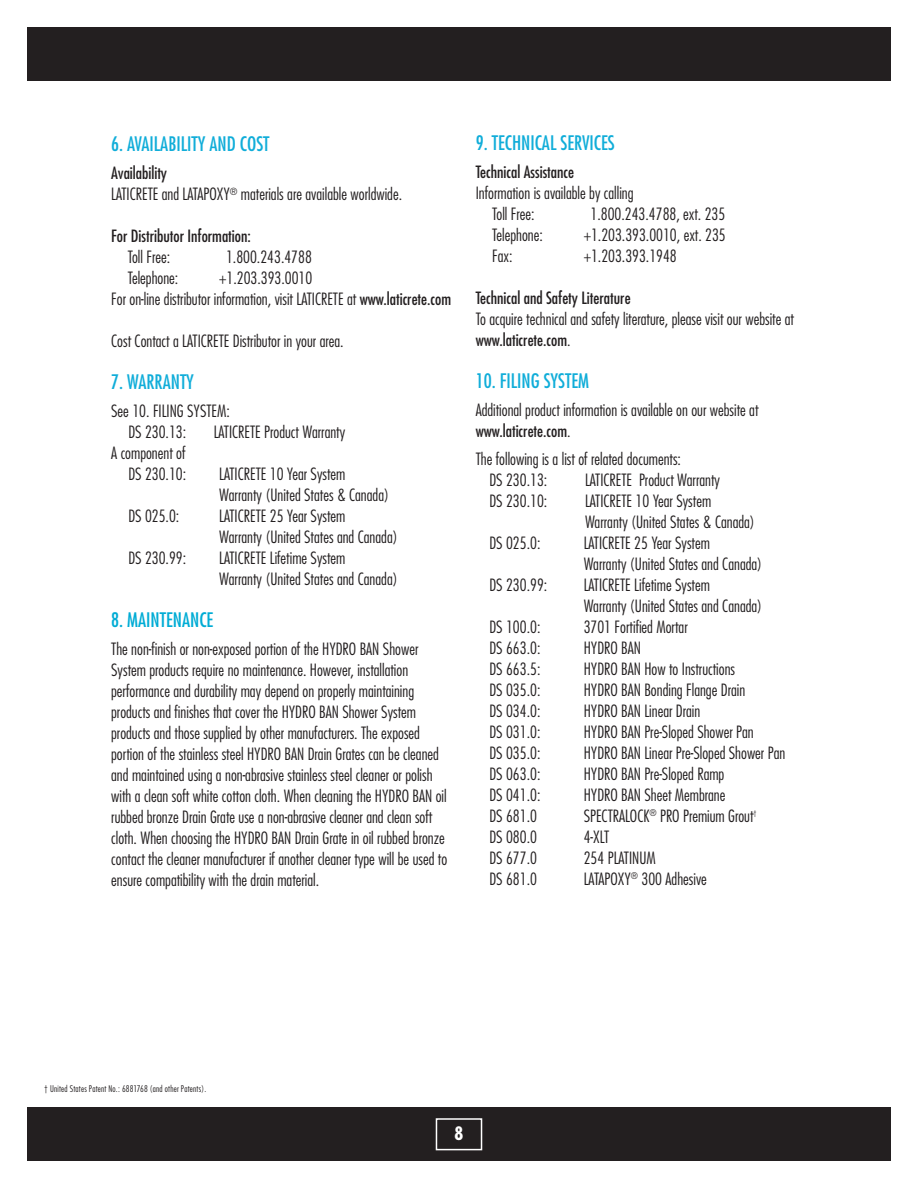
<style>
.page{position:relative;width:918px;height:1188px;background:#fff}
.page>*{position:absolute;margin:0;border:0;box-sizing:border-box;transform-origin:0 0}
.t1{font:condensed 19.5px "Futura";color:#10add9}
.t2{font:condensed 19.5px "Futura";color:#00acd5}
.t3{font:700 condensed 18px "Futura";color:#fff}
.t4{font:300 condensed 16.5px/21px "Futura";color:#231f20}
.t5{font:condensed 16.5px "Futura";color:#231f20}
.t6{font:300 condensed 9px "Futura";letter-spacing:.025em;color:#231f20}
.s1{font-weight:400}
</style>
<div class="page">
<div style="left:27px;top:27px;width:864px;height:54px;background:#231f20"></div>
<div style="left:27px;top:1107px;width:864px;height:54px;background:#231f20"></div>
<div style="left:436px;top:1118px;width:46px;height:32px;border:2px solid #fff"></div>
<p class="t1" style="left:111px;top:132px;width:160px">6. AVAILABILITY AND COST</p>
<p class="t4" style="left:111px;top:163px;width:292px"><span class="s1">Availability<br></span>LATICRETE and LATAPOXY<sup>®</sup> materials are available worldwide.</p>
<p class="t5" style="left:111px;top:226px;width:141px">For Distributor Information:</p>
<p class="t4" style="left:128px;top:247px;width:44px">Toll Free:</p>
<p class="t4" style="left:226px;top:247px;width:87px">1.800.243.4788</p>
<p class="t4" style="left:128px;top:268px;width:52px">Telephone:</p>
<p class="t4" style="left:111px;top:268px;width:341px;text-indent:108px">+1.203.393.0010<br>For on-line distributor information, visit LATICRETE at <span class="s1">www.laticrete.com</span></p>
<p class="t4" style="left:111px;top:331px;width:234px">Cost Contact a LATICRETE Distributor in your area.</p>
<p class="t1" style="left:111px;top:370px;width:84px">7. WARRANTY</p>
<p class="t4" style="left:128px;top:400px;width:103px;text-indent:-17px">See 10. FILING SYSTEM:<br>DS 230.13:</p>
<p class="t4" style="left:214px;top:421px;width:133px">LATICRETE Product Warranty</p>
<p class="t4" style="left:111px;top:442px;width:76px;text-align:right">A component of<br>DS 230.10:</p>
<p class="t4" style="left:219px;top:463px;width:171px">LATICRETE 10 Year System<br>Warranty (United States &amp; Canada)</p>
<p class="t4" style="left:128px;top:505px;width:52px">DS 025.0:</p>
<p class="t4" style="left:219px;top:505px;width:180px">LATICRETE 25 Year System<br>Warranty (United States and Canada)</p>
<p class="t4" style="left:128px;top:547px;width:59px">DS 230.99:</p>
<p class="t4" style="left:219px;top:547px;width:180px">LATICRETE Lifetime System<br>Warranty (United States and Canada)</p>
<p class="t2" style="left:111px;top:608px;width:104px">8. MAINTENANCE</p>
<p class="t4" style="left:111px;top:638px;width:337px">The non-finish or non-exposed portion of the HYDRO BAN Shower System products require no maintenance. However, installation performance and durability may depend on properly maintaining products and finishes that cover the HYDRO BAN Shower System products and those supplied by other manufacturers. The exposed portion of the stainless steel HYDRO BAN Drain Grates can be cleaned and maintained using a non-abrasive stainless steel cleaner or polish with a clean soft white cotton cloth. When cleaning the HYDRO BAN oil rubbed bronze Drain Grate use a non-abrasive cleaner and clean soft cloth. When choosing the HYDRO BAN Drain Grate in oil rubbed bronze contact the cleaner manufacturer if another cleaner type will be used to ensure compatibility with the drain material.</p>
<p class="t1" style="left:476px;top:132px;width:141px">9. TECHNICAL SERVICES</p>
<p class="t5" style="left:476px;top:162px;width:100px">Technical Assistance</p>
<p class="t4" style="left:492px;top:183px;width:143px;text-indent:-16px">Information is available by calling<br>Toll Free:</p>
<p class="t4" style="left:591px;top:204px;width:136px">1.800.243.4788, ext. 235</p>
<p class="t4" style="left:492px;top:225px;width:52px">Telephone:</p>
<p class="t4" style="left:584px;top:225px;width:144px">+1.203.393.0010, ext. 235</p>
<p class="t4" style="left:492px;top:246px;width:22px">Fax:</p>
<p class="t4" style="left:584px;top:246px;width:95px">+1.203.393.1948</p>
<p class="t5" style="left:476px;top:288px;width:156px">Technical and Safety Literature</p>
<p class="t4" style="left:476px;top:309px;width:320px">To acquire technical and safety literature, please visit our website at <span class="s1">www.laticrete.com</span>.</p>
<p class="t1" style="left:476px;top:369px;width:115px">10. FILING SYSTEM</p>
<p class="t4" style="left:476px;top:399px;width:284px">Additional product information is available on our website at <span class="s1">www.laticrete.com</span>.</p>
<p class="t4" style="left:489px;top:448px;width:193px;text-indent:-14px">The following is a list of related documents:<br>DS 230.13:</p>
<p class="t4" style="left:585px;top:469px;width:136px">LATICRETE Product Warranty</p>
<p class="t4" style="left:489px;top:490px;width:59px">DS 230.10:</p>
<p class="t4" style="left:585px;top:490px;width:171px">LATICRETE 10 Year System<br>Warranty (United States &amp; Canada)</p>
<p class="t4" style="left:489px;top:532px;width:52px">DS 025.0:</p>
<p class="t4" style="left:584px;top:532px;width:180px">LATICRETE 25 Year System<br>Warranty (United States and Canada)</p>
<p class="t4" style="left:489px;top:574px;width:59px">DS 230.99:</p>
<p class="t4" style="left:584px;top:574px;width:180px">LATICRETE Lifetime System<br>Warranty (United States and Canada)</p>
<p class="t4" style="left:489px;top:616px;width:52px">DS 100.0:</p>
<p class="t4" style="left:584px;top:616px;width:106px">3701 Fortified Mortar</p>
<p class="t4" style="left:489px;top:637px;width:52px">DS 663.0:</p>
<p class="t4" style="left:584px;top:637px;width:59px">HYDRO BAN</p>
<p class="t4" style="left:489px;top:658px;width:52px">DS 663.5:</p>
<p class="t4" style="left:584px;top:658px;width:153px">HYDRO BAN How to Instructions</p>
<p class="t4" style="left:489px;top:679px;width:52px">DS 035.0:</p>
<p class="t4" style="left:584px;top:679px;width:163px">HYDRO BAN Bonding Flange Drain</p>
<p class="t4" style="left:489px;top:700px;width:52px">DS 034.0:</p>
<p class="t4" style="left:584px;top:700px;width:118px">HYDRO BAN Linear Drain</p>
<p class="t4" style="left:489px;top:721px;width:52px">DS 031.0:</p>
<p class="t4" style="left:584px;top:721px;width:172px">HYDRO BAN Pre-Sloped Shower Pan</p>
<p class="t4" style="left:489px;top:742px;width:52px">DS 035.0:</p>
<p class="t4" style="left:584px;top:742px;width:203px">HYDRO BAN Linear Pre-Sloped Shower Pan</p>
<p class="t4" style="left:489px;top:763px;width:52px">DS 063.0:</p>
<p class="t4" style="left:584px;top:763px;width:142px">HYDRO BAN Pre-Sloped Ramp</p>
<p class="t4" style="left:489px;top:784px;width:52px">DS 041.0:</p>
<p class="t4" style="left:584px;top:784px;width:143px">HYDRO BAN Sheet Membrane</p>
<p class="t4" style="left:489px;top:805px;width:49px">DS 681.0</p>
<p class="t4" style="left:584px;top:805px;width:174px">SPECTRALOCK<sup>®</sup> PRO Premium Grout<sup>†</sup></p>
<p class="t4" style="left:489px;top:826px;width:49px">DS 080.0</p>
<p class="t4" style="left:584px;top:826px;width:27px">4-XLT</p>
<p class="t4" style="left:489px;top:847px;width:49px">DS 677.0</p>
<p class="t4" style="left:584px;top:847px;width:74px">254 PLATINUM</p>
<p class="t4" style="left:489px;top:868px;width:49px">DS 681.0</p>
<p class="t4" style="left:584px;top:868px;width:125px">LATAPOXY<sup>®</sup> 300 Adhesive</p>
<p class="t6" style="left:44px;top:1083px;width:163px">† United States Patent No.: 6881768 (and other Patents).</p>
<p class="t3" style="left:455px;top:1122px;width:10px">8</p>
</div>
